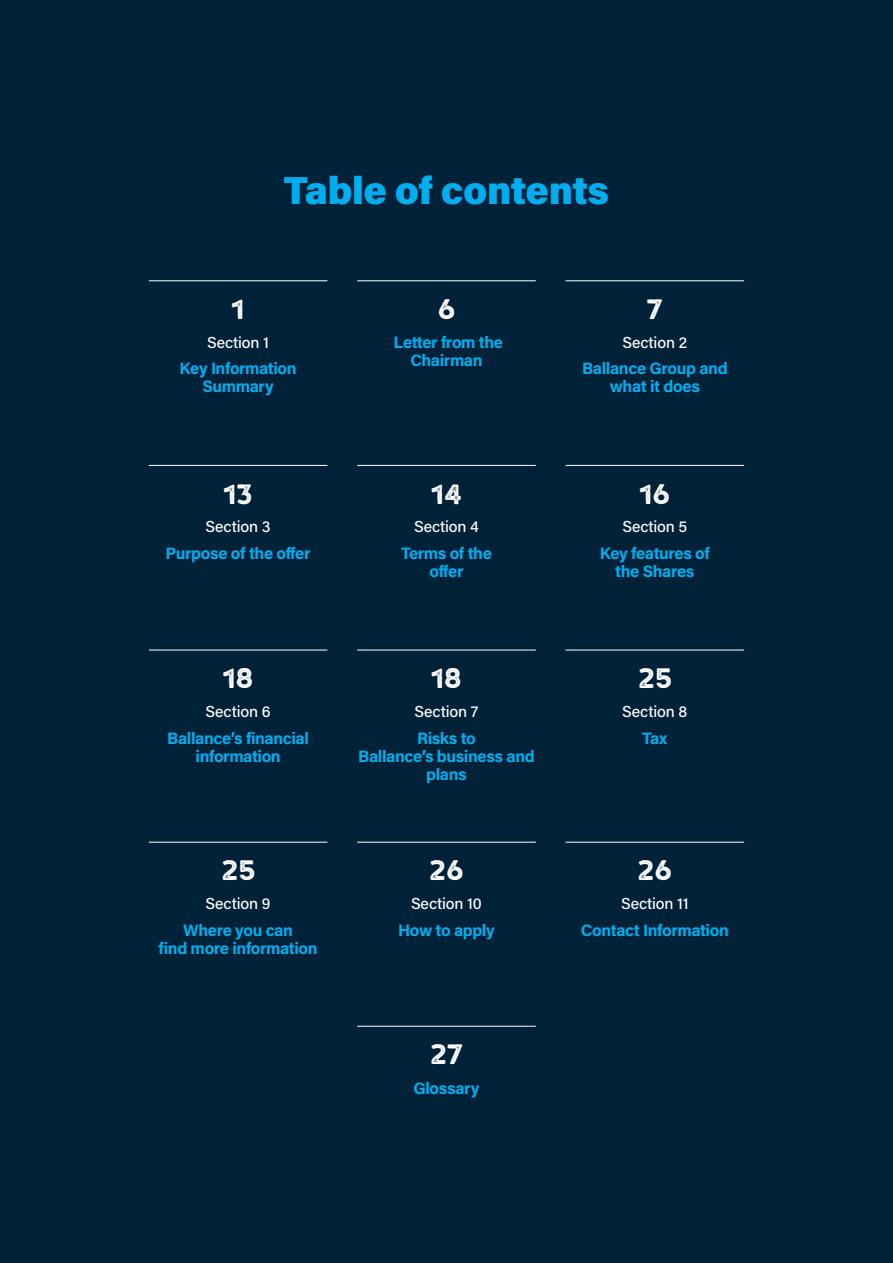
<style>
.page{position:relative;width:893px;height:1263px;background:#002239}
.page>*{position:absolute;margin:0;border:0;box-sizing:border-box;transform-origin:0 0}
.t1{font:900 39px "Acumin Pro";letter-spacing:-.01em;color:#00aeef}
.t2{font:34.5px "Noyh A Cafe Press 1";letter-spacing:-.02em;color:#fff}
.t3{font:700 16.5px/18px "Acumin Pro";letter-spacing:-.02em;color:#00aeef;text-align:center}
.t4{font:500 15.9px "Acumin Pro";letter-spacing:-.01em;color:#fff}
</style>
<div class="page">
<hr style="left:149px;top:280px;width:178px;height:1px;background:#fff">
<hr style="left:357px;top:280px;width:179px;height:1px;background:#fff">
<hr style="left:566px;top:280px;width:178px;height:1px;background:#fff">
<hr style="left:149px;top:465px;width:178px;height:1px;background:#fff">
<hr style="left:357px;top:465px;width:179px;height:1px;background:#fff">
<hr style="left:566px;top:465px;width:178px;height:1px;background:#fff">
<hr style="left:149px;top:650px;width:178px;height:1px;background:#fff">
<hr style="left:357px;top:650px;width:179px;height:1px;background:#fff">
<hr style="left:566px;top:650px;width:178px;height:1px;background:#fff">
<hr style="left:149px;top:842px;width:178px;height:1px;background:#fff">
<hr style="left:357px;top:842px;width:179px;height:1px;background:#fff">
<hr style="left:566px;top:842px;width:178px;height:1px;background:#fff">
<hr style="left:357px;top:1026px;width:179px;height:1px;background:#fff">
<h1 class="t1" style="left:284px;top:163px;width:326px">Table of contents</h1>
<h2 class="t2" style="left:231px;top:289px;width:15px">1</h2>
<h2 class="t2" style="left:437px;top:289px;width:20px">6</h2>
<h2 class="t2" style="left:647px;top:289px;width:18px">7</h2>
<p class="t4" style="left:207px;top:331px;width:64px">Section 1</p>
<p class="t3" style="left:180px;top:359px;width:119px">Key Information<br>Summary</p>
<p class="t3" style="left:394px;top:333px;width:111px">Letter from the<br>Chairman</p>
<p class="t4" style="left:622px;top:331px;width:66px">Section 2</p>
<p class="t3" style="left:582px;top:359px;width:147px">Ballance Group and what it does</p>
<h2 class="t2" style="left:223px;top:473px;width:31px">13</h2>
<h2 class="t2" style="left:431px;top:473px;width:32px">14</h2>
<h2 class="t2" style="left:639px;top:473px;width:32px">16</h2>
<p class="t4" style="left:206px;top:516px;width:67px">Section 3</p>
<p class="t3" style="left:166px;top:543px;width:146px">Purpose of the offer</p>
<p class="t4" style="left:414px;top:516px;width:66px">Section 4</p>
<p class="t3" style="left:401px;top:543px;width:92px">Terms of the offer</p>
<p class="t4" style="left:622px;top:516px;width:66px">Section 5</p>
<p class="t3" style="left:600px;top:543px;width:112px">Key features of the Shares</p>
<h2 class="t2" style="left:223px;top:658px;width:32px">18</h2>
<h2 class="t2" style="left:431px;top:658px;width:32px">18</h2>
<h2 class="t2" style="left:638px;top:658px;width:35px">25</h2>
<p class="t4" style="left:206px;top:700px;width:67px">Section 6</p>
<p class="t3" style="left:167px;top:728px;width:143px">Ballance’s financial information</p>
<p class="t4" style="left:415px;top:700px;width:65px">Section 7</p>
<p class="t3" style="left:358px;top:728px;width:178px">Risks to<br>Ballance’s business and plans</p>
<p class="t4" style="left:622px;top:700px;width:67px">Section 8</p>
<p class="t3" style="left:642px;top:728px;width:27px">Tax</p>
<h2 class="t2" style="left:221px;top:850px;width:35px">25</h2>
<h2 class="t2" style="left:429px;top:850px;width:37px">26</h2>
<h2 class="t2" style="left:637px;top:850px;width:37px">26</h2>
<p class="t4" style="left:206px;top:892px;width:66px">Section 9</p>
<p class="t3" style="left:159px;top:920px;width:160px">Where you can<br>find more information</p>
<p class="t4" style="left:411px;top:892px;width:72px">Section 10</p>
<p class="t3" style="left:398px;top:920px;width:98px">How to apply</p>
<p class="t4" style="left:621px;top:892px;width:69px">Section 11</p>
<p class="t3" style="left:581px;top:920px;width:149px">Contact Information</p>
<h2 class="t2" style="left:430px;top:1034px;width:35px">27</h2>
<p class="t3" style="left:413px;top:1078px;width:67px">Glossary</p>
</div>
